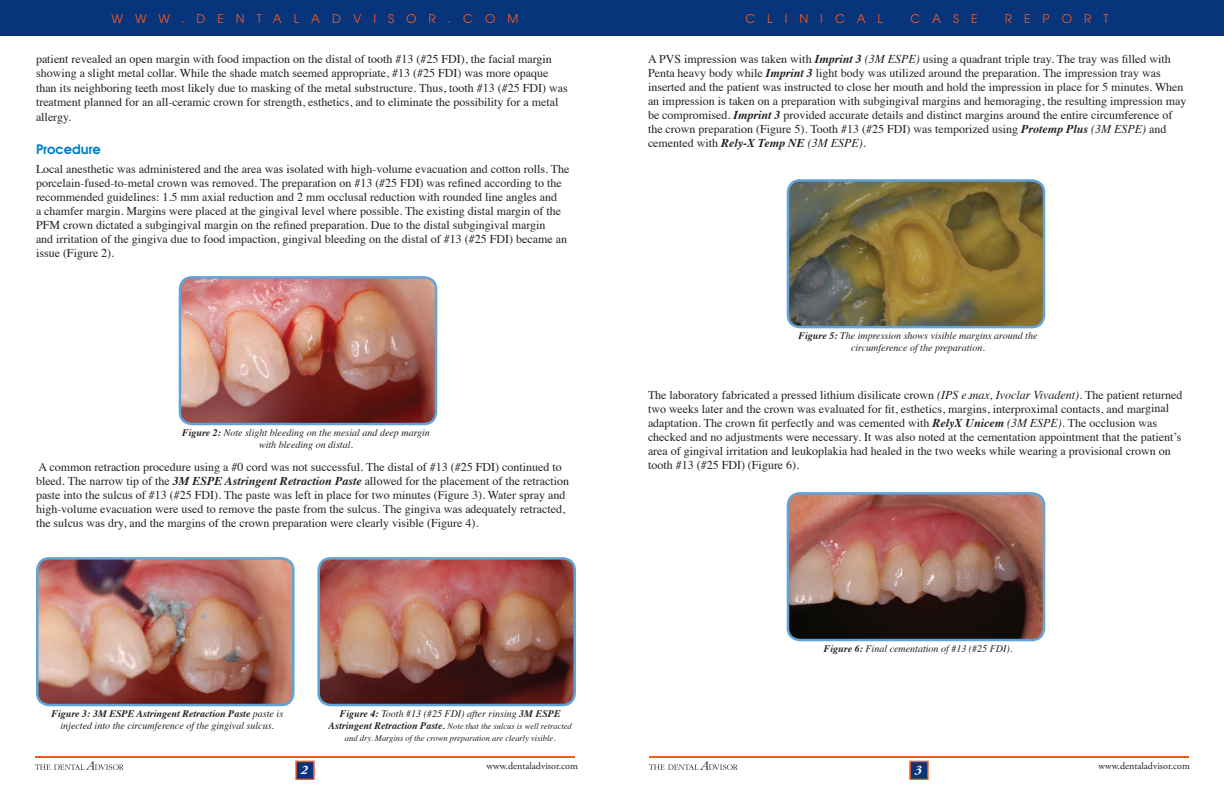
<style>
.page{position:relative;width:1224px;height:792px;background:#fff}
.page>*{position:absolute;margin:0;border:0;box-sizing:border-box;transform-origin:0 0}
.Headings{font:600 13px "Avant Garde";color:#007ec5}
.t1{font:italic 700 13px "Adobe Garamond Pro";color:#fff}
.Body_Text{font:12px/14px "Times";color:#231f20}
.t2{font:12px "Avant Garde";letter-spacing:1em;color:#f15921}
.t3{font:italic 10px/12px "Times";color:#231f20;text-align:center}
.t4{font:10px "Adobe Garamond Pro";color:#231f20}
.t5{font:italic 8.5px/12px "Times";color:#231f20;text-align:center}
.s1{font-weight:700}
.s2{font-weight:700;font-style:italic}
.s3{font-weight:700;font-size:10px}
.s4{font-style:italic}
</style>
<div class="page">
<svg style="left:296px;top:761px;width:18px;height:19px"></svg>
<div style="left:297px;top:763px;width:16px;height:15px;background:#08347b;border:1px solid #08347b"></div>
<svg style="left:35px;top:761px;width:89px;height:9px"></svg>
<hr style="left:35px;top:756px;width:540px;height:1px;background:#f15921">
<div style="left:0;top:0;width:612px;height:36px;background:#08347b"></div>
<svg style="left:910px;top:761px;width:18px;height:19px"></svg>
<div style="left:911px;top:763px;width:16px;height:15px;background:#08347b;border:1px solid #08347b"></div>
<svg style="left:649px;top:761px;width:89px;height:9px"></svg>
<hr style="left:649px;top:756px;width:540px;height:1px;background:#f15921">
<div style="left:612px;top:0;width:612px;height:36px;background:#08347b"></div>
<img style="left:320px;top:560px;width:254px;height:145px">
<div style="left:317px;top:557px;width:259px;height:149px;border:2px solid #60a3d8;border-radius:12px"></div>
<img style="left:38px;top:560px;width:254px;height:144px">
<div style="left:36px;top:557px;width:259px;height:149px;border:2px solid #60a3d8;border-radius:12px"></div>
<img style="left:788px;top:181px;width:256px;height:146px">
<div style="left:787px;top:179px;width:258px;height:149px;border:2px solid #60a3d8;border-radius:12px"></div>
<img style="left:180px;top:278px;width:256px;height:146px">
<div style="left:179px;top:276px;width:258px;height:149px;border:2px solid #60a3d8;border-radius:12px"></div>
<img style="left:788px;top:494px;width:256px;height:146px">
<div style="left:787px;top:492px;width:258px;height:149px;border:2px solid #60a3d8;border-radius:12px"></div>
<p class="t2" style="left:112px;top:11px;width:408px">WWW.DENTALADVISOR.COM</p>
<p class="Body_Text" style="left:36px;top:51px;width:533px;line-height:14.4px">patient revealed an open margin with food impaction on the distal of tooth #13 (#25 FDI), the facial margin showing a slight metal collar. While the shade match seemed appropriate, #13 (#25 FDI) was more opaque than its neighboring teeth most likely due to masking of the metal substructure. Thus, tooth #13 (#25 FDI) was treatment planned for an all-ceramic crown for strength, esthetics, and to eliminate the possibility for a metal allergy.</p>
<p class="Headings" style="left:36px;top:141px;width:66px">Procedure</p>
<p class="Body_Text" style="left:36px;top:161px;width:535px">Local anesthetic was administered and the area was isolated with high-volume evacuation and cotton rolls. The porcelain-fused-to-metal crown was removed. The preparation on #13 (#25 FDI) was refined according to the recommended guidelines: 1.5 mm axial reduction and 2 mm occlusal reduction with rounded line angles and<br>a chamfer margin. Margins were placed at the gingival level where possible. The existing distal margin of the PFM crown dictated a subgingival margin on the refined preparation. Due to the distal subgingival margin<br>and irritation of the gingiva due to food impaction, gingival bleeding on the distal of #13 (#25 FDI) became an issue (Figure 2).</p>
<p class="t3" style="left:182px;top:426px;width:249px"><span class="s1">Figure 2:</span> Note slight bleeding on the mesial and deep margin with bleeding on distal.</p>
<p class="Body_Text" style="left:36px;top:459px;width:535px">A common retraction procedure using a #0 cord was not successful. The distal of #13 (#25 FDI) continued to bleed. The narrow tip of the <span class="s2">3M ESPE Astringent Retraction Paste</span> allowed for the placement of the retraction paste into the sulcus of #13 (#25 FDI). The paste was left in place for two minutes (Figure 3). Water spray and high-volume evacuation were used to remove the paste from the sulcus. The gingiva was adequately retracted, the sulcus was dry, and the margins of the crown preparation were clearly visible (Figure 4).</p>
<p class="t3" style="left:51px;top:707px;width:233px"><span class="s1">Figure 3: 3M ESPE Astringent Retraction Paste</span> paste is injected into the circumference of the gingival sulcus.</p>
<p class="t1" style="left:301px;top:762px;width:8px">2</p>
<p class="t3" style="left:340px;top:707px;width:223px"><span class="s1">Figure 4:</span> Tooth #13 (#25 FDI) after rinsing <span class="s1">3M ESPE</span></p>
<p class="t5" style="left:329px;top:719px;width:245px"><span class="s3">Astringent Retraction Paste.</span> Note that the sulcus is well retracted and dry. Margins of the crown preparation are clearly visible.</p>
<p class="t4" style="left:487px;top:760px;width:93px">www.dentaladvisor.com</p>
<p class="t2" style="left:745px;top:11px;width:139px">CLINICAL</p>
<p class="t2" style="left:911px;top:11px;width:69px">CASE</p>
<p class="t2" style="left:1005px;top:11px;width:105px">REPORT</p>
<p class="Body_Text" style="left:648px;top:51px;width:540px">A PVS impression was taken with <span class="s2">Imprint 3</span> <span class="s4">(3M ESPE)</span> using a quadrant triple tray. The tray was filled with Penta heavy body while <span class="s2">Imprint 3</span> light body was utilized around the preparation. The impression tray was inserted and the patient was instructed to close her mouth and hold the impression in place for 5 minutes. When an impression is taken on a preparation with subgingival margins and hemoraging, the resulting impression may be compromised. <span class="s2">Imprint 3</span> provided accurate details and distinct margins around the entire circumference of the crown preparation (Figure 5). Tooth #13 (#25 FDI) was temporized using <span class="s2">Protemp Plus</span> <span class="s4">(3M ESPE)</span> and cemented with <span class="s2">Rely-X Temp NE</span> <span class="s4">(3M ESPE).</span></p>
<p class="t3" style="left:799px;top:329px;width:240px"><span class="s1">Figure 5:</span> The impression shows visible margins around the circumference of the preparation.</p>
<p class="Body_Text" style="left:648px;top:386px;width:536px">The laboratory fabricated a pressed lithium disilicate crown <span class="s4">(IPS e.max, Ivoclar Vivadent).</span> The patient returned two weeks later and the crown was evaluated for fit, esthetics, margins, interproximal contacts, and marginal adaptation. The crown fit perfectly and was cemented with <span class="s2">RelyX Unicem</span> <span class="s4">(3M ESPE).</span> The occlusion was checked and no adjustments were necessary. It was also noted at the cementation appointment that the patient’s area of gingival irritation and leukoplakia had healed in the two weeks while wearing a provisional crown on tooth #13 (#25 FDI) (Figure 6).</p>
<p class="t3" style="left:824px;top:642px;width:190px"><span class="s1">Figure 6:</span> Final cementation of #13 (#25 FDI).</p>
<p class="t1" style="left:915px;top:762px;width:8px">3</p>
<p class="t4" style="left:1098px;top:760px;width:93px">www.dentaladvisor.com</p>
</div>
